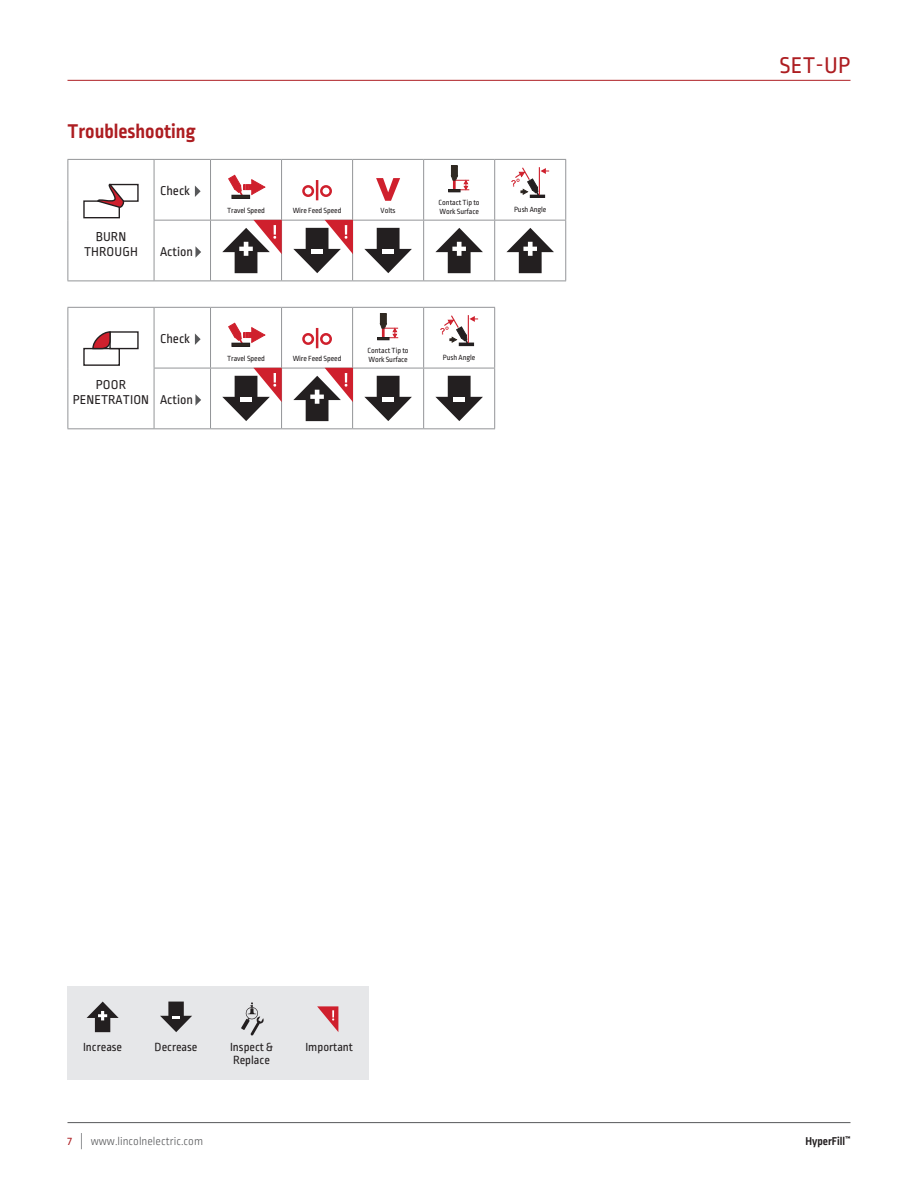
<style>
.page{position:relative;width:918px;height:1188px;background:#fff}
.page>*{position:absolute;margin:0;border:0;box-sizing:border-box;transform-origin:0 0}
.t1{font:24px "Ropa Sans Pro";color:#ad1d21}
.t2{font:700 21px "Ropa Sans Pro";color:#ad1d21}
.t3{font:13.5px/15px "Ropa Sans Pro";color:#231f20;text-align:center}
.t4{font:12.3px/12.3px "Ropa Sans Pro";color:#231f20}
.t5{font:300 12px "Ropa Sans Pro";color:#57585a}
.t6{font:700 12px "Ropa Sans Pro";color:#231f20}
.t7{font:12px "Ropa Sans Pro";color:#ad1d21}
.t8{font:7.8px/9px "Ropa Sans Pro";letter-spacing:-.01em;color:#231f20}
</style>
<div class="page">
<hr style="left:68px;top:1122px;width:782px;height:1px;background:#57585a">
<svg style="left:81px;top:1133px;width:1px;height:16px"></svg>
<hr style="left:68px;top:80px;width:782px;height:1px;background:#ad1d21">
<hr style="left:68px;top:159px;width:86px;height:1px;background:#939598">
<hr style="left:68px;top:160px;width:1px;height:60px;background:#939598">
<hr style="left:68px;top:220px;width:1px;height:61px;background:#939598">
<hr style="left:68px;top:281px;width:86px;height:1px;background:#939598">
<hr style="left:154px;top:159px;width:57px;height:1px;background:#939598">
<hr style="left:154px;top:160px;width:1px;height:60px;background:#939598">
<hr style="left:211px;top:159px;width:71px;height:1px;background:#939598">
<hr style="left:210px;top:160px;width:1px;height:60px;background:#939598">
<hr style="left:282px;top:159px;width:71px;height:1px;background:#939598">
<hr style="left:281px;top:160px;width:1px;height:60px;background:#939598">
<hr style="left:353px;top:159px;width:71px;height:1px;background:#939598">
<hr style="left:352px;top:160px;width:1px;height:60px;background:#939598">
<hr style="left:424px;top:159px;width:71px;height:1px;background:#939598">
<hr style="left:423px;top:160px;width:1px;height:60px;background:#939598">
<hr style="left:495px;top:159px;width:71px;height:1px;background:#939598">
<hr style="left:494px;top:160px;width:1px;height:60px;background:#939598">
<hr style="left:565px;top:160px;width:1px;height:60px;background:#939598">
<hr style="left:154px;top:220px;width:57px;height:1px;background:#939598">
<hr style="left:154px;top:221px;width:1px;height:60px;background:#939598">
<hr style="left:211px;top:220px;width:71px;height:1px;background:#939598">
<hr style="left:210px;top:221px;width:1px;height:60px;background:#939598">
<hr style="left:282px;top:220px;width:71px;height:1px;background:#939598">
<hr style="left:281px;top:221px;width:1px;height:60px;background:#939598">
<hr style="left:353px;top:220px;width:71px;height:1px;background:#939598">
<hr style="left:352px;top:221px;width:1px;height:60px;background:#939598">
<hr style="left:424px;top:220px;width:71px;height:1px;background:#939598">
<hr style="left:423px;top:221px;width:1px;height:60px;background:#939598">
<hr style="left:495px;top:220px;width:71px;height:1px;background:#939598">
<hr style="left:494px;top:221px;width:1px;height:60px;background:#939598">
<hr style="left:565px;top:221px;width:1px;height:60px;background:#939598">
<hr style="left:154px;top:281px;width:57px;height:1px;background:#939598">
<hr style="left:211px;top:281px;width:71px;height:1px;background:#939598">
<hr style="left:282px;top:281px;width:71px;height:1px;background:#939598">
<hr style="left:353px;top:281px;width:71px;height:1px;background:#939598">
<hr style="left:424px;top:281px;width:71px;height:1px;background:#939598">
<hr style="left:495px;top:281px;width:71px;height:1px;background:#939598">
<svg style="left:83px;top:184px;width:56px;height:34px"></svg>
<svg style="left:195px;top:186px;width:6px;height:11px"></svg>
<div style="left:232px;top:195px;width:18px;height:4px;border:1px solid #231f20"></div>
<svg style="left:228px;top:175px;width:37px;height:22px"></svg>
<svg style="left:302px;top:180px;width:30px;height:21px"></svg>
<svg style="left:376px;top:178px;width:24px;height:23px"></svg>
<div style="left:451px;top:166px;width:6px;height:10px;background:#302922"></div>
<div style="left:451px;top:166px;width:7px;height:10px;border:1px solid #302922"></div>
<svg style="left:449px;top:176px;width:20px;height:16px"></svg>
<div style="left:530px;top:195px;width:15px;height:3px;border:1px solid #231f20"></div>
<svg style="left:511px;top:167px;width:38px;height:29px"></svg>
<svg style="left:195px;top:246px;width:6px;height:12px"></svg>
<svg style="left:364px;top:228px;width:48px;height:45px"></svg>
<div style="left:382px;top:249px;width:12px;height:5px;background:#fff"></div>
<svg style="left:435px;top:228px;width:48px;height:45px"></svg>
<svg style="left:506px;top:228px;width:48px;height:45px"></svg>
<svg style="left:222px;top:220px;width:60px;height:53px"></svg>
<svg style="left:293px;top:220px;width:60px;height:53px"></svg>
<hr style="left:68px;top:307px;width:86px;height:1px;background:#939598">
<hr style="left:68px;top:308px;width:1px;height:60px;background:#939598">
<hr style="left:68px;top:368px;width:1px;height:60px;background:#939598">
<hr style="left:68px;top:428px;width:86px;height:1px;background:#939598">
<hr style="left:154px;top:307px;width:57px;height:1px;background:#939598">
<hr style="left:154px;top:308px;width:1px;height:60px;background:#939598">
<hr style="left:211px;top:307px;width:71px;height:1px;background:#939598">
<hr style="left:210px;top:308px;width:1px;height:60px;background:#939598">
<hr style="left:282px;top:307px;width:71px;height:1px;background:#939598">
<hr style="left:281px;top:308px;width:1px;height:60px;background:#939598">
<hr style="left:353px;top:307px;width:71px;height:1px;background:#939598">
<hr style="left:352px;top:308px;width:1px;height:60px;background:#939598">
<hr style="left:424px;top:307px;width:71px;height:1px;background:#939598">
<hr style="left:423px;top:308px;width:1px;height:60px;background:#939598">
<hr style="left:494px;top:308px;width:1px;height:60px;background:#939598">
<hr style="left:154px;top:368px;width:57px;height:1px;background:#939598">
<hr style="left:154px;top:368px;width:1px;height:60px;background:#939598">
<hr style="left:211px;top:368px;width:71px;height:1px;background:#939598">
<hr style="left:210px;top:368px;width:1px;height:60px;background:#939598">
<hr style="left:282px;top:368px;width:71px;height:1px;background:#939598">
<hr style="left:281px;top:368px;width:1px;height:60px;background:#939598">
<hr style="left:353px;top:368px;width:71px;height:1px;background:#939598">
<hr style="left:352px;top:368px;width:1px;height:60px;background:#939598">
<hr style="left:424px;top:368px;width:71px;height:1px;background:#939598">
<hr style="left:423px;top:368px;width:1px;height:60px;background:#939598">
<hr style="left:494px;top:368px;width:1px;height:60px;background:#939598">
<hr style="left:154px;top:428px;width:57px;height:1px;background:#939598">
<hr style="left:211px;top:428px;width:71px;height:1px;background:#939598">
<hr style="left:282px;top:428px;width:71px;height:1px;background:#939598">
<hr style="left:353px;top:428px;width:71px;height:1px;background:#939598">
<hr style="left:424px;top:428px;width:71px;height:1px;background:#939598">
<div style="left:83px;top:348px;width:37px;height:18px;border:1px solid #231f20"></div>
<div style="left:109px;top:331px;width:30px;height:18px;border:1px solid #231f20"></div>
<svg style="left:92px;top:331px;width:19px;height:19px"></svg>
<svg style="left:195px;top:333px;width:6px;height:12px"></svg>
<div style="left:232px;top:343px;width:18px;height:3px;border:1px solid #231f20"></div>
<svg style="left:228px;top:323px;width:37px;height:22px"></svg>
<svg style="left:302px;top:328px;width:30px;height:21px"></svg>
<div style="left:380px;top:314px;width:6px;height:10px;background:#302922"></div>
<div style="left:380px;top:314px;width:7px;height:10px;border:1px solid #302922"></div>
<svg style="left:378px;top:323px;width:20px;height:17px"></svg>
<div style="left:459px;top:343px;width:15px;height:3px;border:1px solid #231f20"></div>
<svg style="left:440px;top:315px;width:38px;height:29px"></svg>
<svg style="left:195px;top:394px;width:6px;height:12px"></svg>
<svg style="left:364px;top:376px;width:48px;height:45px"></svg>
<hr style="left:382px;top:397px;width:12px;height:4px;background:#fff">
<svg style="left:435px;top:376px;width:48px;height:45px"></svg>
<hr style="left:453px;top:397px;width:12px;height:4px;background:#fff">
<svg style="left:222px;top:368px;width:60px;height:53px"></svg>
<svg style="left:293px;top:368px;width:60px;height:53px"></svg>
<div style="left:68px;top:986px;width:301px;height:94px;background:#e6e7e9"></div>
<svg style="left:87px;top:1002px;width:32px;height:30px"></svg>
<svg style="left:160px;top:1002px;width:32px;height:30px"></svg>
<svg style="left:241px;top:1002px;width:23px;height:34px"></svg>
<svg style="left:317px;top:1006px;width:21px;height:26px"></svg>
<h2 class="t2" style="left:68px;top:119px;width:130px">Troubleshooting</h2>
<h3 class="t3" style="left:84px;top:230px;width:55px">BURN<br>THROUGH</h3>
<h3 class="t3" style="left:160px;top:184px;width:31px">Check</h3>
<h3 class="t3" style="left:160px;top:245px;width:34px">Action</h3>
<h3 class="t3" style="left:160px;top:332px;width:31px">Check</h3>
<h3 class="t3" style="left:73px;top:378px;width:78px">POOR<br>PENETRATION</h3>
<h3 class="t3" style="left:160px;top:393px;width:34px">Action</h3>
<p class="t8" style="left:227px;top:207px;width:39px">Travel Speed</p>
<p class="t8" style="left:293px;top:207px;width:50px">Wire Feed Speed</p>
<p class="t8" style="left:381px;top:207px;width:16px">Volts</p>
<p class="t8" style="left:439px;top:198px;width:43px">Contact Tip to<br>Work Surface</p>
<p class="t8" style="left:514px;top:206px;width:34px">Push Angle</p>
<p class="t8" style="left:227px;top:354px;width:39px">Travel Speed</p>
<p class="t8" style="left:293px;top:355px;width:50px">Wire Feed Speed</p>
<p class="t8" style="left:368px;top:346px;width:43px">Contact Tip to<br>Work Surface</p>
<p class="t8" style="left:443px;top:354px;width:34px">Push Angle</p>
<h1 class="t1" style="left:780px;top:52px;width:72px">SET-UP</h1>
<h3 class="t4" style="left:83px;top:1042px;width:41px">Increase</h3>
<h3 class="t4" style="left:155px;top:1042px;width:44px">Decrease</h3>
<h3 class="t4" style="left:230px;top:1042px;width:44px">Inspect &amp;<br>Replace</h3>
<h3 class="t4" style="left:305px;top:1042px;width:49px">Important</h3>
<h3 class="t7" style="left:68px;top:1135px;width:6px">7</h3>
<h3 class="t5" style="left:91px;top:1135px;width:114px">www.lincolnelectric.com</h3>
<h3 class="t6" style="left:805px;top:1134px;width:47px">HyperFill<sup>™</sup></h3>
</div>
